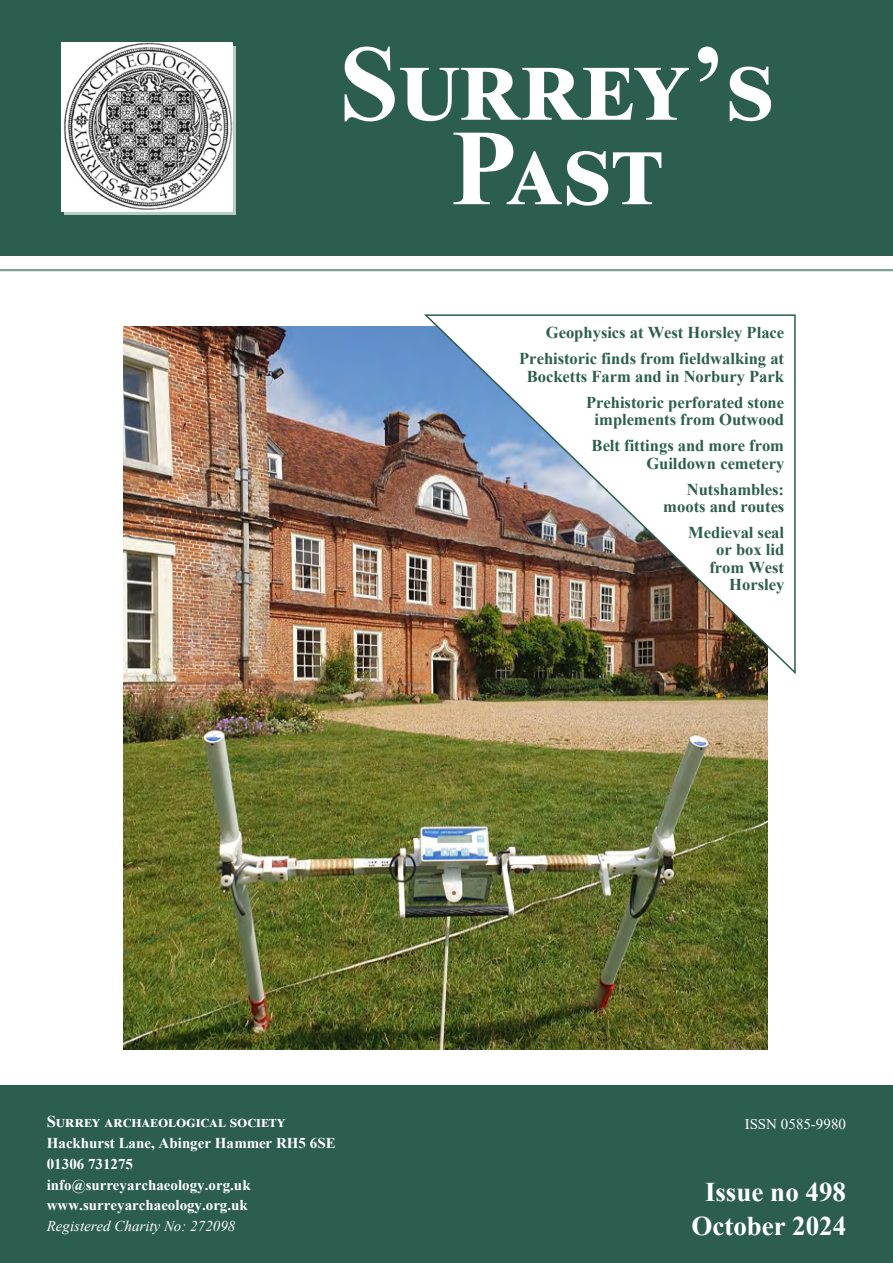
<style>
.page{position:relative;width:893px;height:1263px;background:#fff}
.page>*{position:absolute;margin:0;border:0;box-sizing:border-box;transform-origin:0 0}
.t1{font:700 108px/84.4px "Times New Roman";letter-spacing:.025em;color:#fff;text-align:center}
.t2{font:700 27px/33.6px "Times New Roman";color:#fff;text-align:center}
.t3{font:700 16.5px/26.1px "Times New Roman";color:#2c5e4f;text-align:right}
.t4{font:700 16.5px "Times New Roman";letter-spacing:.03em;color:#fff}
.t5{font:700 15px/20.7px "Times New Roman";color:#fff}
.t6{font:15px "Times New Roman";letter-spacing:.005em;color:#fff}
.s1{font-weight:400;font-style:italic}
</style>
<div class="page">
<div style="left:0;top:1085px;width:893px;height:178px;background:#2c5e4f"></div>
<div style="left:0;top:0;width:893px;height:255px;background:#2c5e4f"></div>
<hr style="left:0;top:269px;width:893px;height:2px;background:#7ca295">
<div style="left:65px;top:46px;width:171px;height:169px;background:linear-gradient(to right,#b7cec4,#b7cec4)"></div>
<img style="left:62px;top:43px;width:171px;height:168px">
<img style="left:123px;top:327px;width:644px;height:723px">
<img style="left:422px;top:314px;width:374px;height:361px">
<p class="t1" style="left:339px;top:38px;width:437px">Surrey’s<br>Past</p>
<p class="t3" style="left:519px;top:319px;width:267px">Geophysics at West Horsley Place<br>Prehistoric finds from fieldwalking at</p>
<p class="t3" style="left:527px;top:363px;width:259px">Bocketts Farm and in Norbury Park<br>Prehistoric perforated stone</p>
<p class="t3" style="left:592px;top:406px;width:194px;text-align:left">implements from Outwood<br>Belt fittings and more from</p>
<p class="t3" style="left:646px;top:450px;width:139px">Guildown cemetery<br>Nutshambles:</p>
<p class="t3" style="left:663px;top:493px;width:123px">moots and routes<br>Medieval seal</p>
<p class="t3" style="left:709px;top:541px;width:77px;line-height:17.2px">or box lid from West<br>Horsley</p>
<p class="t4" style="left:47px;top:1110px;width:240px">Surrey archaeological society</p>
<p class="t5" style="left:47px;top:1132px;width:290px">Hackhurst Lane, Abinger Hammer RH5 6SE<br>01306 731275 info@surreyarchaeology.org.uk www.surreyarchaeology.org.uk<br><span class="s1">Registered Charity No: 272098</span></p>
<p class="t6" style="left:745px;top:1113px;width:103px">ISSN 0585-9980</p>
<p class="t2" style="left:691px;top:1174px;width:156px">Issue no 498<br>October 2024</p>
</div>
